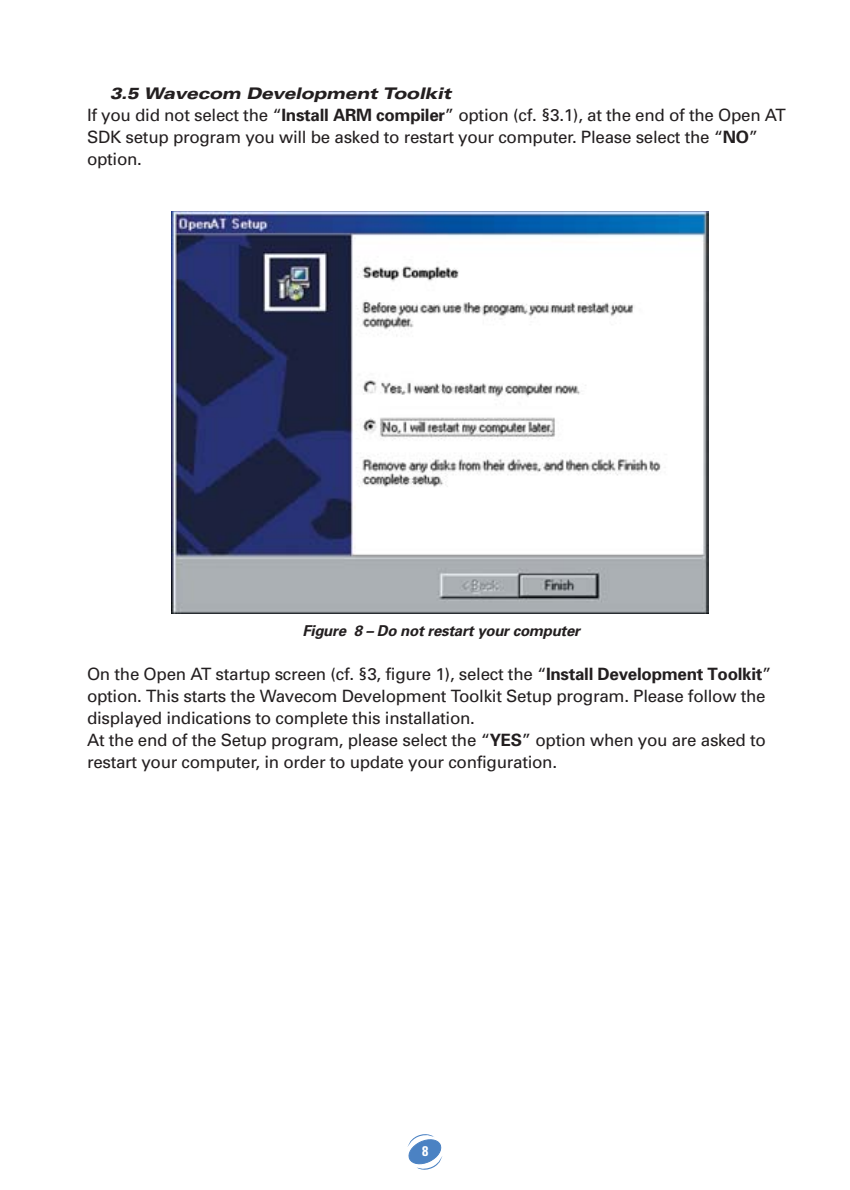
<style>
.page{position:relative;width:850px;height:1190px;background:#fff}
.page>*{position:absolute;margin:0;border:0;box-sizing:border-box;transform-origin:0 0}
.t1{font:17px/22px "Univers";letter-spacing:-.015em;color:#231f20}
.t2{font:italic 900 expanded 16px "Univers";letter-spacing:-.025em;color:#231f20}
.t3{font:italic 700 15px "Univers";letter-spacing:-.015em;color:#231f20}
.t4{font:700 condensed 14px "Univers";color:#fff}
.s1{font-weight:700}
</style>
<div class="page">
<svg style="left:408px;top:1134px;width:34px;height:36px"></svg>
<img style="left:171px;top:212px;width:538px;height:402px">
<p class="t2" style="left:110px;top:87px;width:343px">3.5 Wavecom Development Toolkit</p>
<p class="t1" style="left:87px;top:105px;width:700px">If you did not select the “<span class="s1">Install ARM compiler</span>” option (cf. §3.1), at the end of the Open AT<br>SDK setup program you will be asked to restart your computer. Please select the “<span class="s1">NO</span>” option.</p>
<p class="t3" style="left:302px;top:625px;width:279px">Figure 8 – Do not restart your computer</p>
<p class="t1" style="left:87px;top:664px;width:686px">On the Open AT startup screen (cf. §3, figure 1), select the “<span class="s1">Install Development Toolkit</span>” option. This starts the Wavecom Development Toolkit Setup program. Please follow the displayed indications to complete this installation.<br>At the end of the Setup program, please select the “<span class="s1">YES</span>” option when you are asked to restart your computer, in order to update your configuration.</p>
<p class="t4" style="left:422px;top:1145px;width:8px">8</p>
</div>
